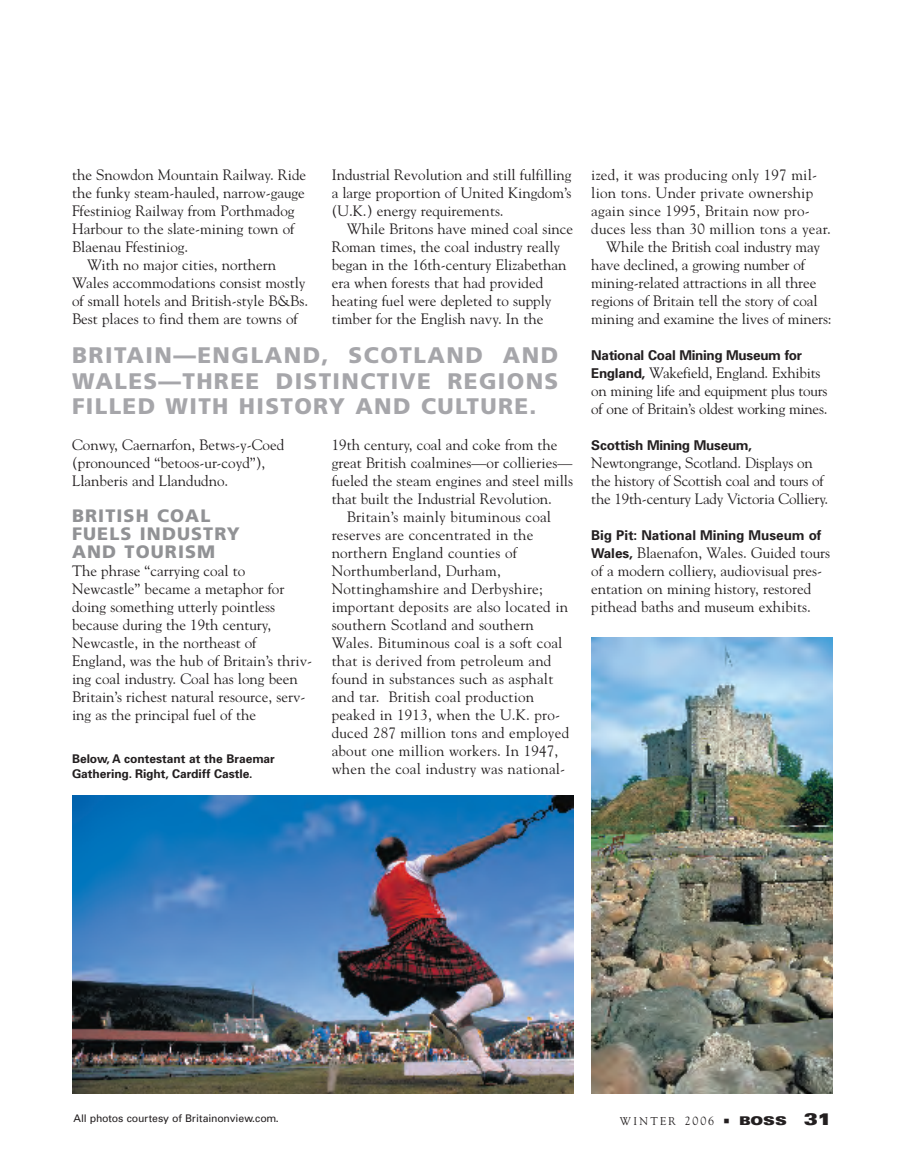
<style>
.page{position:relative;width:905px;height:1175px;background:#fff}
.page>*{position:absolute;margin:0;border:0;box-sizing:border-box;transform-origin:0 0}
.t1{font:900 22.5px/25.5px "Frutiger";letter-spacing:.06em;color:#a6a6aa;text-align:justify}
.t2{font:900 18px/18px "Frutiger";letter-spacing:.06em;color:#919295}
.t3{font:15px/18px "Goudy";color:#231f20}
.t4{font:700 13.5px "Univers";letter-spacing:-.015em;color:#231f20}
.t5{font:700 12px/14.4px "Univers";color:#231f20}
.t6{font:900 expanded 12px "Univers";color:#231f20}
.t7{font:11.25px "Goudy";letter-spacing:.2em;color:#231f20}
.t8{font:10.5px "Univers";letter-spacing:-.015em;color:#231f20}
.s1{font-family:"Univers";font-weight:700;font-size:13.5px}
.s2{font-size:12px}
.s3{font-size:16.5px}
</style>
<div class="page">
<img style="left:72px;top:795px;width:501px;height:299px">
<img style="left:591px;top:638px;width:241px;height:455px">
<p class="t3" style="left:72px;top:166px;width:236px">the Snowdon Mountain Railway. Ride</p>
<p class="t3" style="left:72px;top:184px;width:234px">the funky steam-hauled, narrow-gauge</p>
<p class="t3" style="left:72px;top:202px;width:224px">Ffestiniog Railway from Porthmadog</p>
<p class="t3" style="left:72px;top:220px;width:224px">Harbour to the slate-mining town of</p>
<p class="t3" style="left:72px;top:238px;width:118px">Blaenau Ffestiniog.</p>
<p class="t3" style="left:87px;top:256px;width:190px">With no major cities, northern</p>
<p class="t3" style="left:72px;top:274px;width:235px">Wales accommodations consist mostly</p>
<p class="t3" style="left:72px;top:292px;width:237px">of small hotels and British-style B&amp;Bs.</p>
<p class="t3" style="left:72px;top:310px;width:227px">Best places to find them are towns of</p>
<p class="t3" style="left:332px;top:166px;width:241px;text-align:justify">Industrial Revolution and still fulfilling a large proportion of United Kingdom’s (U.K.) energy requirements.</p>
<p class="t3" style="left:332px;top:220px;width:243px;text-indent:15px">While Britons have mined coal since Roman times, the coal industry really began in the 16th-century Elizabethan era when forests that had provided heating fuel were depleted to supply timber for the English navy. In the</p>
<h1 class="t1" style="left:72px;top:344px;width:488px">BRITAIN—ENGLAND, SCOTLAND AND WALES—THREE DISTINCTIVE REGIONS FILLED WITH HISTORY AND CULTURE.</h1>
<p class="t3" style="left:72px;top:436px;width:214px">Conwy, Caernarfon, Betws-y-Coed (pronounced “betoos-ur-coyd”),<br>Llanberis and Llandudno.</p>
<p class="t2" style="left:72px;top:508px;width:169px">BRITISH COAL<br>FUELS INDUSTRY<br>AND TOURISM</p>
<p class="t3" style="left:72px;top:562px;width:242px">The phrase “carrying coal to Newcastle” became a metaphor for doing something utterly pointless because during the 19th century, Newcastle, in the northeast of England, was the hub of Britain’s thriv&shy;ing coal industry. Coal has long been Britain’s richest natural resource, serv&shy;ing as the principal fuel of the</p>
<p class="t5" style="left:72px;top:753px;width:204px">Below, A contestant at the Braemar<br>Gathering. Right, Cardiff Castle.</p>
<p class="t3" style="left:332px;top:436px;width:243px">19th century, coal and coke from the great British coalmines—or collieries— fueled the steam engines and steel mills that built the Industrial Revolution.</p>
<p class="t3" style="left:332px;top:508px;width:239px;text-indent:15px">Britain’s mainly bituminous coal reserves are concentrated in the northern England counties of Northumberland, Durham, Nottinghamshire and Derbyshire; important deposits are also located in southern Scotland and southern Wales. Bituminous coal is a soft coal that is derived from petroleum and found in substances such as asphalt and tar. British coal production peaked in 1913, when the U.K. pro&shy;duced 287 million tons and employed about one million workers. In 1947, when the coal industry was national-</p>
<p class="t3" style="left:591px;top:166px;width:227px">ized, it was producing only 197 mil-</p>
<p class="t3" style="left:591px;top:184px;width:223px">lion tons. Under private ownership</p>
<p class="t3" style="left:591px;top:202px;width:220px">again since 1995, Britain now pro-</p>
<p class="t3" style="left:591px;top:220px;width:241px">duces less than 30 million tons a year.</p>
<p class="t3" style="left:606px;top:238px;width:215px">While the British coal industry may</p>
<p class="t3" style="left:591px;top:256px;width:215px">have declined, a growing number of</p>
<p class="t3" style="left:591px;top:274px;width:226px">mining-related attractions in all three</p>
<p class="t3" style="left:591px;top:292px;width:228px">regions of Britain tell the story of coal</p>
<p class="t3" style="left:591px;top:310px;width:242px">mining and examine the lives of miners:</p>
<p class="t4" style="left:591px;top:350px;width:212px">National Coal Mining Museum for</p>
<p class="t3" style="left:591px;top:364px;width:238px"><span class="s1">England,</span> Wakefield, England. Exhibits on mining life and equipment plus tours of one of Britain’s oldest working mines.</p>
<p class="t4" style="left:591px;top:440px;width:162px">Scottish Mining Museum,</p>
<p class="t3" style="left:591px;top:454px;width:238px">Newtongrange, Scotland. Displays on the history of Scottish coal and tours of the 19th-century Lady Victoria Colliery.</p>
<p class="t4" style="left:591px;top:530px;width:232px">Big Pit: National Mining Museum of</p>
<p class="t3" style="left:591px;top:544px;width:240px"><span class="s1">Wales,</span> Blaenafon, Wales. Guided tours of a modern colliery, audiovisual pres&shy;entation on mining history, restored pithead baths and museum exhibits.</p>
<p class="t8" style="left:74px;top:1114px;width:207px">All photos courtesy of Britainonview.com.</p>
<p class="t7" style="left:619px;top:1114px;width:96px">WINTER <span class="s2">2006</span></p>
<p class="t6" style="left:739px;top:1116px;width:94px">BOSS <span class="s3">31</span></p>
</div>
